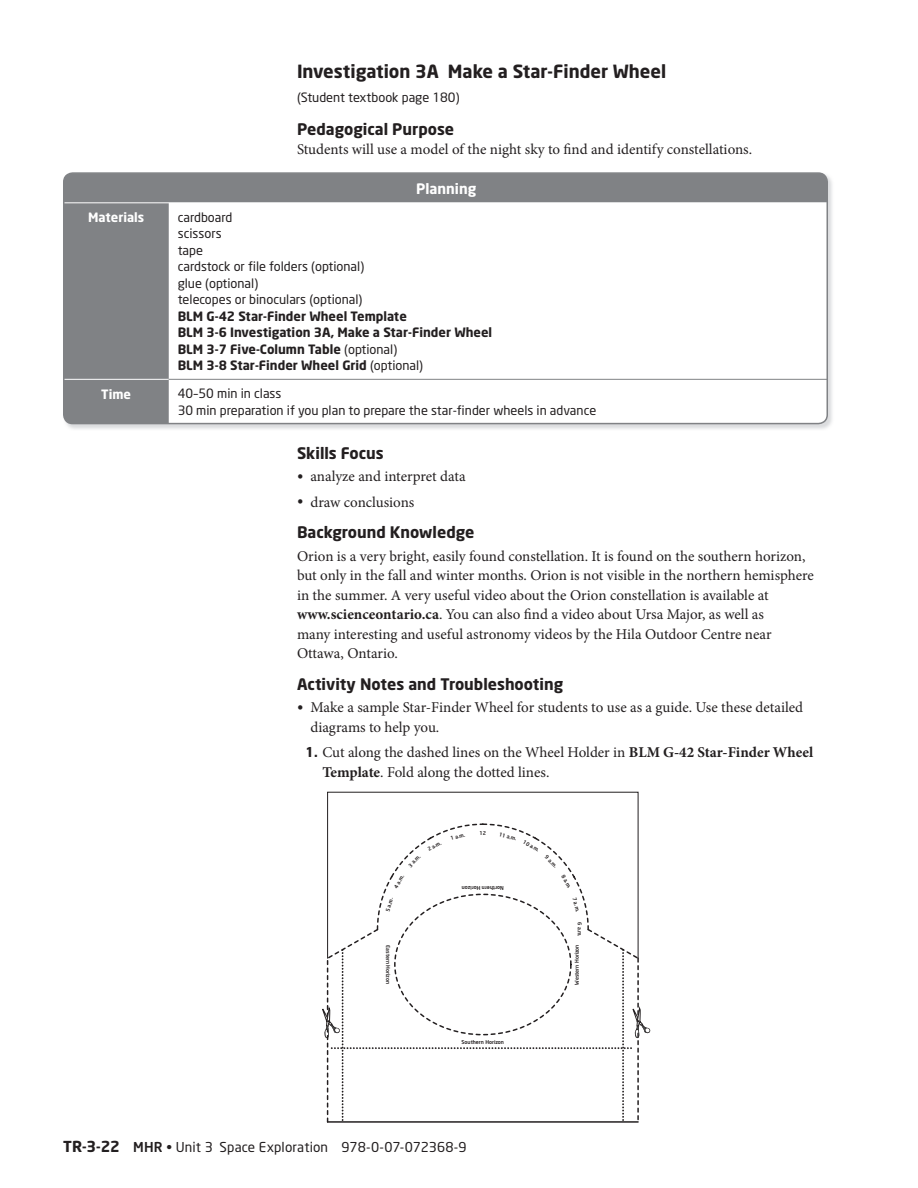
<style>
.page{position:relative;width:918px;height:1188px;background:#fff}
.page>*{position:absolute;margin:0;border:0;box-sizing:border-box;transform-origin:0 0}
.t1{font:700 18px "Neo Sans";color:#231f20}
.t2{font:700 15.75px "Neo Sans";color:#231f20}
.t3{font:15px/19.5px "Minion Pro";color:#231f20}
.t4{font:700 14.25px "Neo Sans";color:#fff}
.t5{font:13.5px "Neo Sans";letter-spacing:.01em;color:#231f20}
.t6{font:12.75px/16.5px "Neo Sans";color:#231f20}
.t7{font:700 12.75px/16.5px "Neo Sans";color:#231f20}
.t8{font:700 12.75px "Neo Sans";color:#fff}
.t9{font:500 5.25px "Neo Sans";color:#231f20}
.s1{font-weight:400}
.s2{font-size:16.5px}
.s3{font-weight:700}
.s4{font-family:"Neo Sans";font-weight:700;font-size:13.5px}
.s5{font-weight:700;font-size:15px}
.s6{font-weight:500}
</style>
<div class="page">
<img style="left:63px;top:176px;width:769px;height:253px">
<svg style="left:64px;top:174px;width:763px;height:250px"></svg>
<hr style="left:64px;top:379px;width:105px;height:1px;background:#fff">
<hr style="left:169px;top:379px;width:658px;height:1px;background:#808285">
<hr style="left:64px;top:202px;width:105px;height:1px;background:#fff">
<hr style="left:169px;top:202px;width:658px;height:1px;background:#fff">
<div style="left:63px;top:172px;width:765px;height:252px;border:2px solid #808285;border-radius:9px"></div>
<svg style="left:376px;top:823px;width:213px;height:105px"></svg>
<svg style="left:322px;top:928px;width:328px;height:194px"></svg>
<hr style="left:328px;top:1121px;width:310px;height:2px;background:#231f20">
<p class="t1" style="left:297px;top:64px;width:371px">Investigation 3A Make a Star-Finder Wheel</p>
<p class="t6" style="left:297px;top:90px;width:164px">(Student textbook page 180)</p>
<p class="t2" style="left:297px;top:123px;width:159px">Pedagogical Purpose</p>
<p class="t3" style="left:297px;top:141px;width:457px">Students will use a model of the night sky to find and identify constellations.</p>
<p class="t4" style="left:416px;top:183px;width:62px">Planning</p>
<p class="t8" style="left:88px;top:212px;width:58px">Materials</p>
<p class="t6" style="left:178px;top:210px;width:188px">cardboard<br>scissors<br>tape<br>cardstock or file folders (optional) glue (optional)<br>telecopes or binoculars (optional)</p>
<p class="t7" style="left:178px;top:309px;width:316px">BLM G-42 Star-Finder Wheel Template<br>BLM 3-6 Investigation 3A, Make a Star-Finder Wheel BLM 3-7 Five-Column Table <span class="s1">(optional)<br></span>BLM 3-8 Star-Finder Wheel Grid <span class="s1">(optional)</span></p>
<p class="t8" style="left:101px;top:389px;width:31px">Time</p>
<p class="t6" style="left:178px;top:387px;width:420px">40–50 min in class<br>30 min preparation if you plan to prepare the star-finder wheels in advance</p>
<p class="t2" style="left:297px;top:447px;width:88px">Skills Focus</p>
<p class="t3" style="left:297px;top:468px;width:170px"><span class="s2">•</span> analyze and interpret data</p>
<p class="t3" style="left:297px;top:493px;width:119px"><span class="s2">•</span> draw conclusions</p>
<p class="t2" style="left:297px;top:526px;width:179px">Background Knowledge</p>
<p class="t3" style="left:297px;top:547px;width:519px">Orion is a very bright, easily found constellation. It is found on the southern horizon, but only in the fall and winter months. Orion is not visible in the northern hemisphere in the summer. A very useful video about the Orion constellation is available at <span class="s3">www.scienceontario.ca</span>. You can also find a video about Ursa Major, as well as<br>many interesting and useful astronomy videos by the Hila Outdoor Centre near Ottawa, Ontario.</p>
<p class="t2" style="left:297px;top:678px;width:268px">Activity Notes and Troubleshooting</p>
<p class="t3" style="left:310px;top:699px;width:494px;text-indent:-14px"><span class="s2">•</span> Make a sample Star-Finder Wheel for students to use as a guide. Use these detailed diagrams to help you.</p>
<p class="t3" style="left:322px;top:744px;width:492px;text-indent:-17px"><span class="s4">1.</span> Cut along the dashed lines on the Wheel Holder in <span class="s3">BLM G-42 Star-Finder Wheel<br>Template</span>. Fold along the dotted lines.</p>
<p class="t9" style="left:427px;top:848px;width:16px;rotate:-30deg">2 a.m.</p>
<p class="t9" style="left:450px;top:836px;width:16px;rotate:-15deg">1 a.m.</p>
<p class="t9" style="left:480px;top:831px;width:8px">12</p>
<p class="t9" style="left:500px;top:832px;width:19px;rotate:15deg">11 a.m.</p>
<p class="t9" style="left:525px;top:840px;width:19px;rotate:30deg">10 a.m.</p>
<p class="t9" style="left:408px;top:865px;width:16px;rotate:-45deg">3 a.m.</p>
<p class="t9" style="left:548px;top:855px;width:16px;rotate:45deg">9 a.m.</p>
<p class="t9" style="left:394px;top:886px;width:16px;rotate:-60deg">4 a.m.</p>
<p class="t9" style="left:504px;top:890px;width:44px;rotate:-180deg">Northern Horizon</p>
<p class="t9" style="left:565px;top:874px;width:16px;rotate:60deg">8 a.m.</p>
<p class="t9" style="left:386px;top:911px;width:16px;rotate:-75deg">5 a.m.</p>
<p class="t9" style="left:576px;top:897px;width:16px;rotate:75deg">7 a.m.</p>
<p class="t9" style="left:582px;top:922px;width:16px;rotate:90deg">6 a.m.</p>
<p class="t9" style="left:390px;top:945px;width:40px;rotate:90deg">Eastern Horizon</p>
<p class="t9" style="left:575px;top:985px;width:42px;rotate:-90deg">Western Horizon</p>
<p class="t9" style="left:462px;top:1040px;width:44px">Southern Horizon</p>
<p class="t5" style="left:63px;top:1142px;width:405px"><span class="s5">TR-3-22</span> <span class="s6">MHR</span> • Unit 3 Space Exploration 978-0-07-072368-9</p>
</div>
